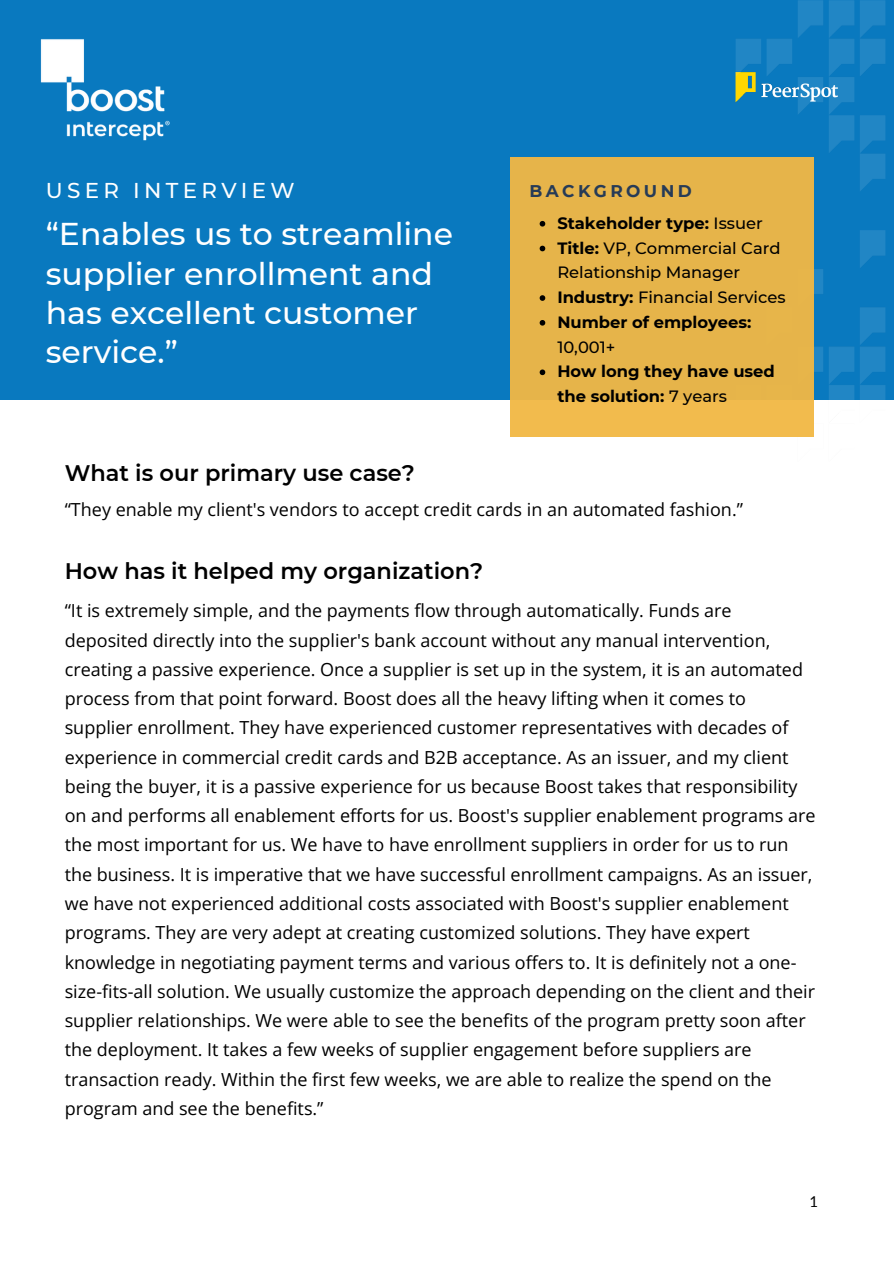
<style>
.page{position:relative;width:894px;height:1264px;background:#fff}
.page>*{position:absolute;margin:0;border:0;box-sizing:border-box;transform-origin:0 0}
.t1{font:500 31.5px/39.3px "Montserrat";color:#fff}
.t2{font:600 22.5px "Montserrat";color:#000}
.t3{font:500 21.45px "Montserrat";letter-spacing:.2em;color:#fff}
.t4{font:18px/29.2px "Open Sans";color:#000}
.t5{font:700 16.95px "Montserrat";letter-spacing:.2em;color:#263b57}
.t6{font:700 16.35px/24.8px "Montserrat";color:#000}
.t7{font:500 16.35px/24.8px "Montserrat";color:#000}
.t8{font:15px "Lato";color:#000}
.s1{font-weight:500}
.s2{font-weight:700}
</style>
<div class="page">
<div style="left:0;top:0;width:893px;height:400px;background:#0979bf"></div>
<img style="left:735px;top:0;width:150px;height:200px">
<img style="left:728px;top:223px;width:157px;height:214px">
<img style="left:40px;top:39px;width:130px;height:102px">
<div style="left:509px;top:157px;width:304px;height:279px;background:#e6b44a"></div>
<svg style="left:539px;top:221px;width:6px;height:5px"></svg>
<svg style="left:539px;top:246px;width:6px;height:5px"></svg>
<svg style="left:539px;top:295px;width:6px;height:6px"></svg>
<svg style="left:539px;top:320px;width:6px;height:5px"></svg>
<svg style="left:539px;top:369px;width:6px;height:6px"></svg>
<h3 class="t3" style="left:46px;top:177px;width:250px">USER INTERVIEW</h3>
<p class="t5" style="left:529px;top:181px;width:164px">BACKGROUND</p>
<p class="t1" style="left:46px;top:214px;width:408px">“Enables us to streamline supplier enrollment and has excellent customer service.”</p>
<p class="t2" style="left:65px;top:459px;width:351px">What is our primary use case?</p>
<h2 class="t6" style="left:557px;top:210px;width:207px">Stakeholder type: <span class="s1">Issuer</span></h2>
<h1 class="t7" style="left:557px;top:235px;width:225px"><span class="s2">Title:</span> VP, Commercial Card<br>Relationship Manager</h1>
<p class="t7" style="left:557px;top:285px;width:230px"><span class="s2">Industry:</span> Financial Services</p>
<h4 class="t6" style="left:557px;top:309px;width:196px">Number of employees:<br><span class="s1">10,001+</span></h4>
<p class="t6" style="left:557px;top:359px;width:219px">How long they have used the solution: <span class="s1">7 years</span></p>
<p class="t4" style="left:65px;top:494px;width:679px">“They enable my client's vendors to accept credit cards in an automated fashion.”</p>
<p class="t2" style="left:65px;top:557px;width:420px">How has it helped my organization?</p>
<p class="t4" style="left:65px;top:595px;width:752px">“It is extremely simple, and the payments flow through automatically. Funds are deposited directly into the supplier's bank account without any manual intervention, creating a passive experience. Once a supplier is set up in the system, it is an automated process from that point forward. Boost does all the heavy lifting when it comes to supplier enrollment. They have experienced customer representatives with decades of experience in commercial credit cards and B2B acceptance. As an issuer, and my client being the buyer, it is a passive experience for us because Boost takes that responsibility on and performs all enablement efforts for us. Boost's supplier enablement programs are the most important for us. We have to have enrollment suppliers in order for us to run the business. It is imperative that we have successful enrollment campaigns. As an issuer, we have not experienced additional costs associated with Boost's supplier enablement programs. They are very adept at creating customized solutions. They have expert knowledge in negotiating payment terms and various offers to. It is definitely not a one&shy;size-fits-all solution. We usually customize the approach depending on the client and their supplier relationships. We were able to see the benefits of the program pretty soon after the deployment. It takes a few weeks of supplier engagement before suppliers are transaction ready. Within the first few weeks, we are able to realize the spend on the program and see the benefits.”</p>
<p class="t8" style="left:809px;top:1192px;width:10px">1</p>
</div>
